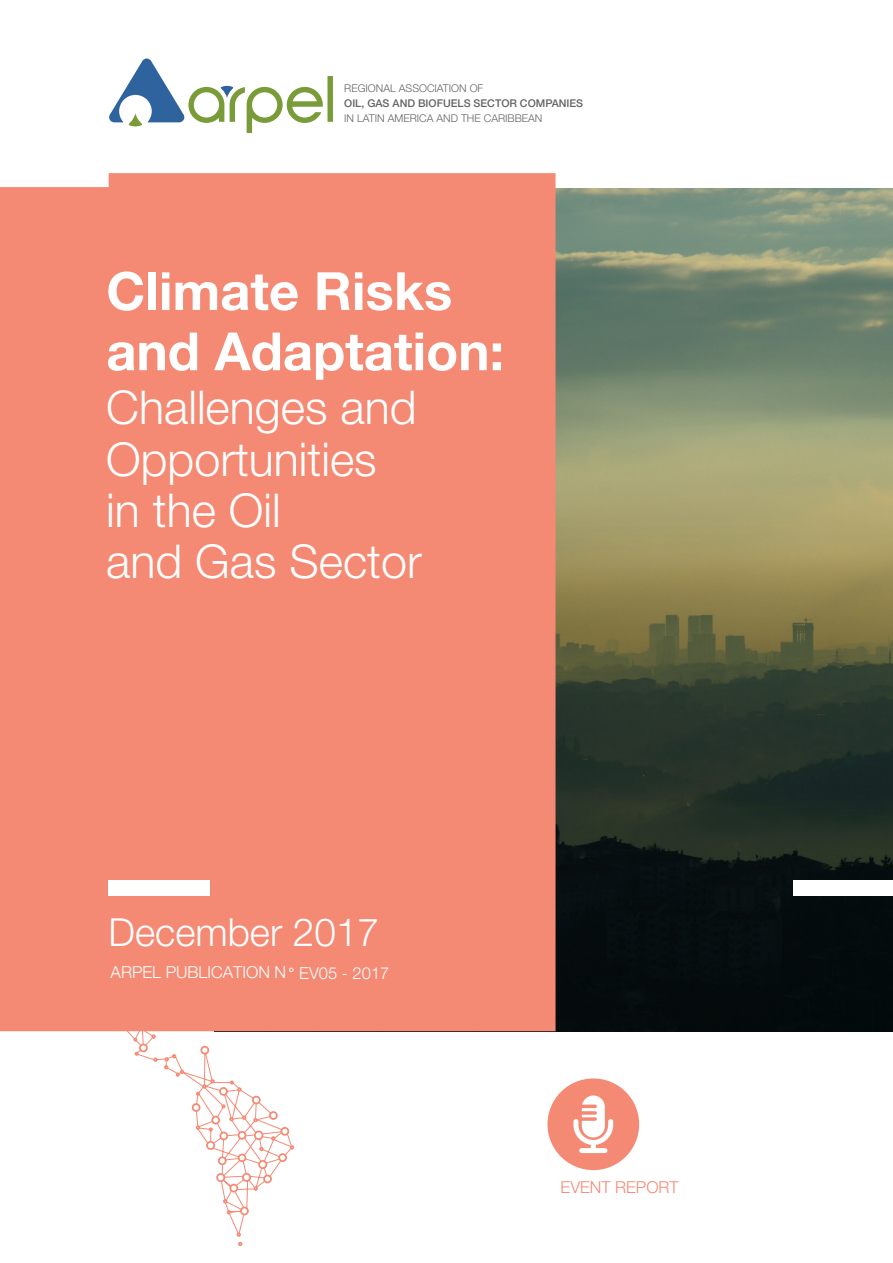
<style>
.page{position:relative;width:893px;height:1263px;background:#fff}
.page>*{position:absolute;margin:0;border:0;box-sizing:border-box;transform-origin:0 0}
.t1{font:700 52.65px/60.3px "Helvetica Neue LT Std";color:#fff}
.t2{font:300 46.65px/51.2px "Helvetica Neue LT Std";color:#fff}
.t3{font:300 38.7px "Helvetica Neue LT Std";color:#fff}
.t4{font:300 16.5px "Helvetica Neue LT Std";color:#fff}
.t5{font:300 16.5px "Helvetica Neue LT Std";color:#f58a74}
.t6{font:300 10.65px "Helvetica Neue LT Std";color:#636466}
.t7{font:500 10.65px "Helvetica Neue LT Std";color:#636466}
.s1{font-family:"Helvetica"}
</style>
<div class="page">
<img style="left:555px;top:188px;width:338px;height:843px">
<div style="left:0;top:173px;width:555px;height:858px;background:#f58a74"></div>
<svg style="left:116px;top:1006px;width:178px;height:240px"></svg>
<div style="left:109px;top:880px;width:101px;height:15px;background:#fff"></div>
<div style="left:793px;top:880px;width:100px;height:15px;background:#fff"></div>
<div style="left:547px;top:1078px;width:92px;height:92px;background:#f58a74;border-radius:50%"></div>
<svg style="left:573px;top:1095px;width:40px;height:58px"></svg>
<svg style="left:109px;top:59px;width:224px;height:74px"></svg>
<p class="t6" style="left:344px;top:81px;width:141px">REGIONAL ASSOCIATION OF</p>
<p class="t7" style="left:344px;top:97px;width:240px">OIL, GAS AND BIOFUELS SECTOR COMPANIES</p>
<p class="t6" style="left:344px;top:112px;width:200px">IN LATIN AMERICA AND THE CARIBBEAN</p>
<h1 class="t1" style="left:106px;top:260px;width:399px">Climate Risks and Adaptation:</h1>
<h2 class="t2" style="left:106px;top:381px;width:317px">Challenges and<br>Opportunities in the Oil<br>and Gas Sector</h2>
<h3 class="t3" style="left:109px;top:909px;width:272px">December 2017</h3>
<h3 class="t4" style="left:111px;top:962px;width:280px">ARPEL PUBLICATION N<span class="s1">°</span> EV05 - 2017</h3>
<h3 class="t5" style="left:561px;top:1177px;width:120px">EVENT REPORT</h3>
</div>
